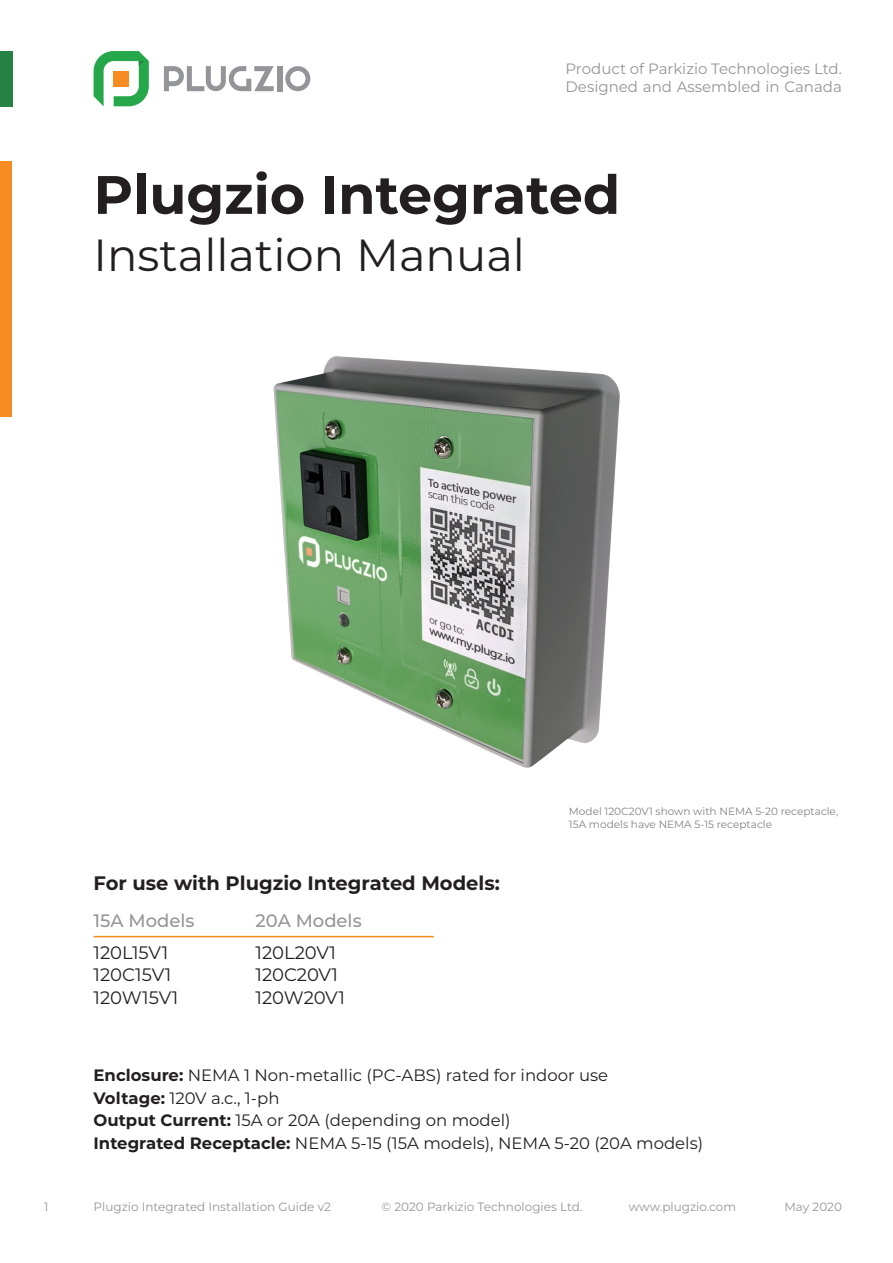
<style>
.page{position:relative;width:893px;height:1263px;background:#fff}
.page>*{position:absolute;margin:0;border:0;box-sizing:border-box;transform-origin:0 0}
.t1{font:700 54px "Montserrat";color:#231f20}
.t2{font:45px "Montserrat";color:#231f20}
.t3{font:700 19.5px "Montserrat";color:#231f20}
.t4{font:18px "Montserrat";color:#231f20}
.t5{font:500 18px "Montserrat";color:#939598}
.t6{font:16.5px "Montserrat";color:#231f20}
.t7{font:15px/18px "Montserrat";color:#939598}
.t8{font:12px "Montserrat";color:#939598}
.t9{font:10.5px/12.6px "Montserrat";color:#808285}
.s1{font-weight:700}
</style>
<div class="page">
<svg style="left:164px;top:66px;width:110px;height:25px"></svg>
<svg style="left:285px;top:66px;width:25px;height:25px"></svg>
<div style="left:277px;top:66px;width:5px;height:25px;background:#939598"></div>
<svg style="left:94px;top:51px;width:55px;height:55px"></svg>
<div style="left:0;top:51px;width:13px;height:55px;background:#258245"></div>
<img style="left:273px;top:356px;width:347px;height:412px">
<hr style="left:94px;top:936px;width:340px;height:1px;background:#f68b21">
<div style="left:0;top:162px;width:12px;height:255px;background:#f68b21"></div>
<p class="t7" style="left:566px;top:59px;width:278px">Product of Parkizio Technologies Ltd.<br>Designed and Assembled in Canada</p>
<p class="t1" style="left:94px;top:156px;width:528px">Plugzio Integrated</p>
<p class="t2" style="left:94px;top:224px;width:433px">Installation Manual</p>
<p class="t3" style="left:94px;top:869px;width:408px">For use with Plugzio Integrated Models:</p>
<p class="t5" style="left:94px;top:908px;width:102px">15A Models</p>
<p class="t5" style="left:256px;top:908px;width:108px">20A Models</p>
<p class="t4" style="left:94px;top:940px;width:76px">120L15V1</p>
<p class="t4" style="left:256px;top:940px;width:82px">120L20V1</p>
<p class="t4" style="left:94px;top:963px;width:79px">120C15V1</p>
<p class="t4" style="left:256px;top:963px;width:84px">120C20V1</p>
<p class="t4" style="left:94px;top:985px;width:86px">120W15V1</p>
<p class="t4" style="left:256px;top:985px;width:91px">120W20V1</p>
<p class="t9" style="left:569px;top:804px;width:271px">Model 120C20V1 shown with NEMA 5-20 receptacle,<br>15A models have NEMA 5-15 receptacle</p>
<p class="t6" style="left:94px;top:1063px;width:516px"><span class="s1">Enclosure:</span> NEMA 1 Non-metallic (PC-ABS) rated for indoor use</p>
<p class="t6" style="left:94px;top:1086px;width:188px"><span class="s1">Voltage:</span> 120V a.c., 1-ph</p>
<p class="t6" style="left:94px;top:1109px;width:419px"><span class="s1">Output Current:</span> 15A or 20A (depending on model)</p>
<p class="t6" style="left:94px;top:1132px;width:611px"><span class="s1">Integrated Receptacle:</span> NEMA 5-15 (15A models), NEMA 5-20 (20A models)</p>
<p class="t8" style="left:44px;top:1198px;width:6px">1</p>
<p class="t8" style="left:94px;top:1198px;width:239px">Plugzio Integrated Installation Guide v2</p>
<p class="t8" style="left:382px;top:1198px;width:202px">© 2020 Parkizio Technologies Ltd.</p>
<p class="t8" style="left:629px;top:1198px;width:109px">www.plugzio.com</p>
<p class="t8" style="left:784px;top:1198px;width:59px">May 2020</p>
</div>
